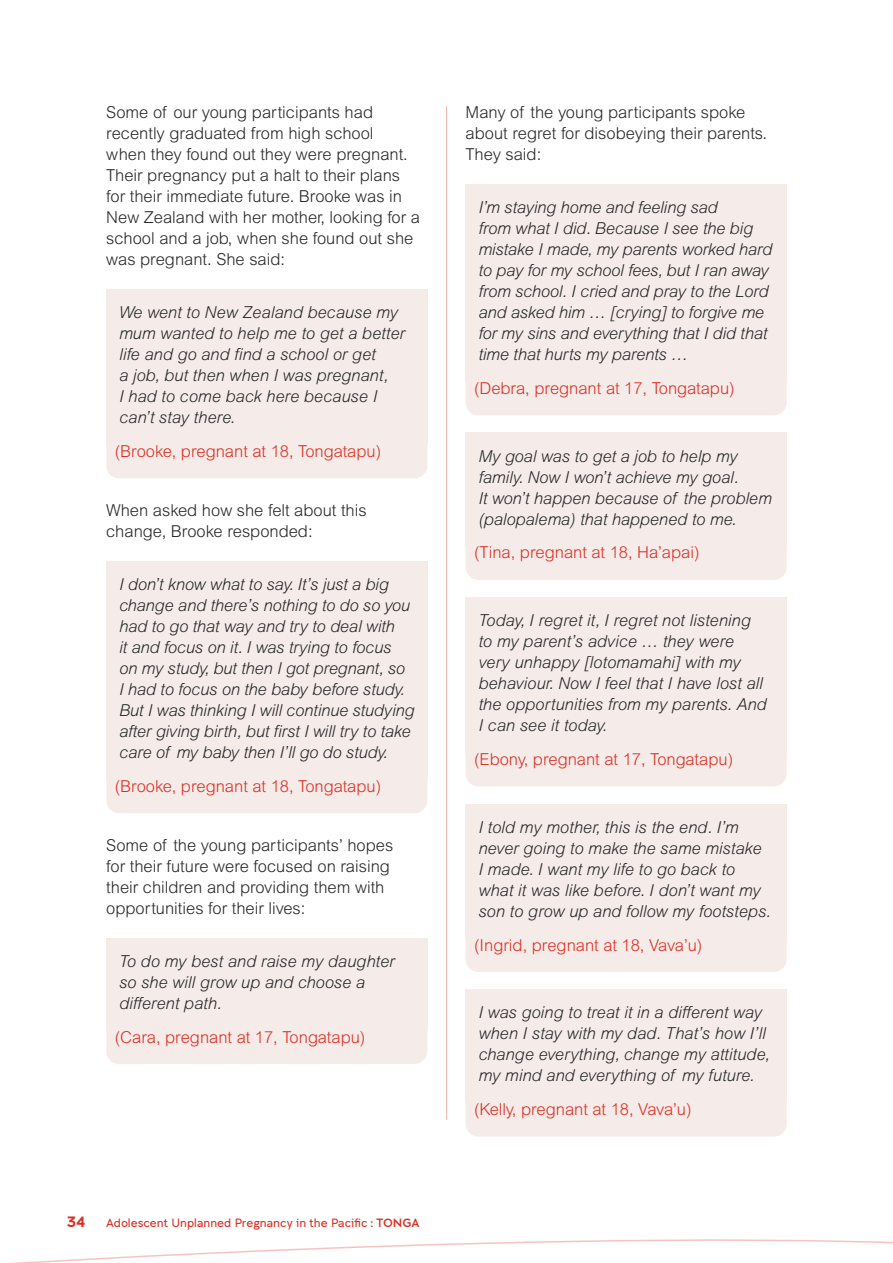
<style>
.page{position:relative;width:893px;height:1263px;background:#fff}
.page>*{position:absolute;margin:0;border:0;box-sizing:border-box;transform-origin:0 0}
.t1{font:italic 300 16.5px/21px "Arial MT Pro";letter-spacing:-.005em;color:#252627}
.t2{font:300 16.5px/21px "Arial MT Pro";color:#252627}
.t3{font:300 16.5px "Arial MT Pro";color:#dc2e23}
.t4{font:700 15px "Clancy";color:#dc2e23}
.t5{font:300 12px "Clancy";color:#dc2e23}
.s1{font-weight:400}
</style>
<div class="page">
<svg style="left:11px;top:1239px;width:882px;height:24px"></svg>
<div style="left:106px;top:289px;width:321px;height:156px;background:#f5ece9"></div>
<div style="left:106px;top:445px;width:321px;height:33px;background:#f5ece9"></div>
<div style="left:106px;top:561px;width:321px;height:218px;background:#f5ece9"></div>
<div style="left:106px;top:779px;width:321px;height:34px;background:#f5ece9"></div>
<div style="left:106px;top:938px;width:321px;height:92px;background:#f5ece9"></div>
<div style="left:106px;top:1030px;width:321px;height:34px;background:#f5ece9"></div>
<div style="left:466px;top:184px;width:321px;height:198px;background:#f5ece9"></div>
<div style="left:466px;top:382px;width:321px;height:33px;background:#f5ece9"></div>
<div style="left:466px;top:433px;width:321px;height:113px;background:#f5ece9"></div>
<div style="left:466px;top:546px;width:321px;height:34px;background:#f5ece9"></div>
<div style="left:466px;top:597px;width:321px;height:156px;background:#f5ece9"></div>
<div style="left:466px;top:753px;width:321px;height:33px;background:#f5ece9"></div>
<div style="left:466px;top:804px;width:321px;height:134px;background:#f5ece9"></div>
<div style="left:466px;top:938px;width:321px;height:34px;background:#f5ece9"></div>
<div style="left:466px;top:989px;width:321px;height:114px;background:#f5ece9"></div>
<div style="left:466px;top:1103px;width:321px;height:33px;background:#f5ece9"></div>
<hr style="left:446px;top:106px;width:1px;height:1013px;background:#f2b5b0">
<p class="t2" style="left:106px;top:102px;width:315px">Some of our young participants had recently graduated from high school<br>when they found out they were pregnant.<br>Their pregnancy put a halt to their plans for their immediate future. Brooke was in New Zealand with her mother, looking for a school and a job, when she found out she was pregnant. She said:</p>
<p class="t1" style="left:119px;top:302px;width:287px">We went to New Zealand because my mum wanted to help me to get a better life and go and find a school or get<br>a job, but then when I was pregnant,<br>I had to come back here because I can’t stay there.</p>
<p class="t3" style="left:115px;top:441px;width:268px">(Brooke, pregnant at 18, Tongatapu)</p>
<p class="t2" style="left:106px;top:500px;width:262px">When asked how she felt about this change, Brooke responded:</p>
<p class="t1" style="left:119px;top:574px;width:297px">I don’t know what to say. It’s just a big change and there’s nothing to do so you had to go that way and try to deal with<br>it and focus on it. I was trying to focus<br>on my study, but then I got pregnant, so<br>I had to focus on the baby before study.<br>But I was thinking I will continue studying after giving birth, but first I will try to take care of my baby then I’ll go do study.</p>
<p class="t3" style="left:115px;top:776px;width:268px">(Brooke, pregnant at 18, Tongatapu)</p>
<p class="t2" style="left:106px;top:835px;width:288px">Some of the young participants’ hopes for their future were focused on raising their children and providing them with opportunities for their lives:</p>
<p class="t1" style="left:119px;top:951px;width:277px">To do my best and raise my daughter so she will grow up and choose a different path.</p>
<p class="t3" style="left:115px;top:1027px;width:252px">(Cara, pregnant at 17, Tongatapu)</p>
<p class="t4" style="left:67px;top:1213px;width:20px">34</p>
<p class="t5" style="left:106px;top:1216px;width:315px">Adolescent Unplanned Pregnancy in the Pacific <span class="s1">: TONGA</span></p>
<p class="t2" style="left:466px;top:102px;width:303px">Many of the young participants spoke about regret for disobeying their parents.<br>They said:</p>
<p class="t1" style="left:478px;top:197px;width:295px">I’m staying home and feeling sad<br>from what I did. Because I see the big mistake I made, my parents worked hard to pay for my school fees, but I ran away from school. I cried and pray to the Lord and asked him … [crying] to forgive me for my sins and everything that I did that time that hurts my parents …</p>
<p class="t3" style="left:474px;top:378px;width:262px">(Debra, pregnant at 17, Tongatapu)</p>
<p class="t1" style="left:478px;top:446px;width:295px">My goal was to get a job to help my family. Now I won’t achieve my goal.<br>It won’t happen because of the problem (palopalema) that happened to me.</p>
<p class="t3" style="left:474px;top:542px;width:227px">(Tina, pregnant at 18, Ha’apai)</p>
<p class="t1" style="left:478px;top:610px;width:290px">Today, I regret it, I regret not listening to my parent’s advice … they were very unhappy [lotomamahi] with my behaviour. Now I feel that I have lost all the opportunities from my parents. And I can see it today.</p>
<p class="t3" style="left:474px;top:749px;width:261px">(Ebony, pregnant at 17, Tongatapu)</p>
<p class="t1" style="left:478px;top:817px;width:293px">I told my mother, this is the end. I’m never going to make the same mistake I made. I want my life to go back to what it was like before. I don’t want my son to grow up and follow my footsteps.</p>
<p class="t3" style="left:474px;top:935px;width:230px">(Ingrid, pregnant at 18, Vava’u)</p>
<p class="t1" style="left:478px;top:1002px;width:292px">I was going to treat it in a different way when I stay with my dad. That’s how I’ll change everything, change my attitude, my mind and everything of my future.</p>
<p class="t3" style="left:474px;top:1099px;width:219px">(Kelly, pregnant at 18, Vava’u)</p>
</div>
